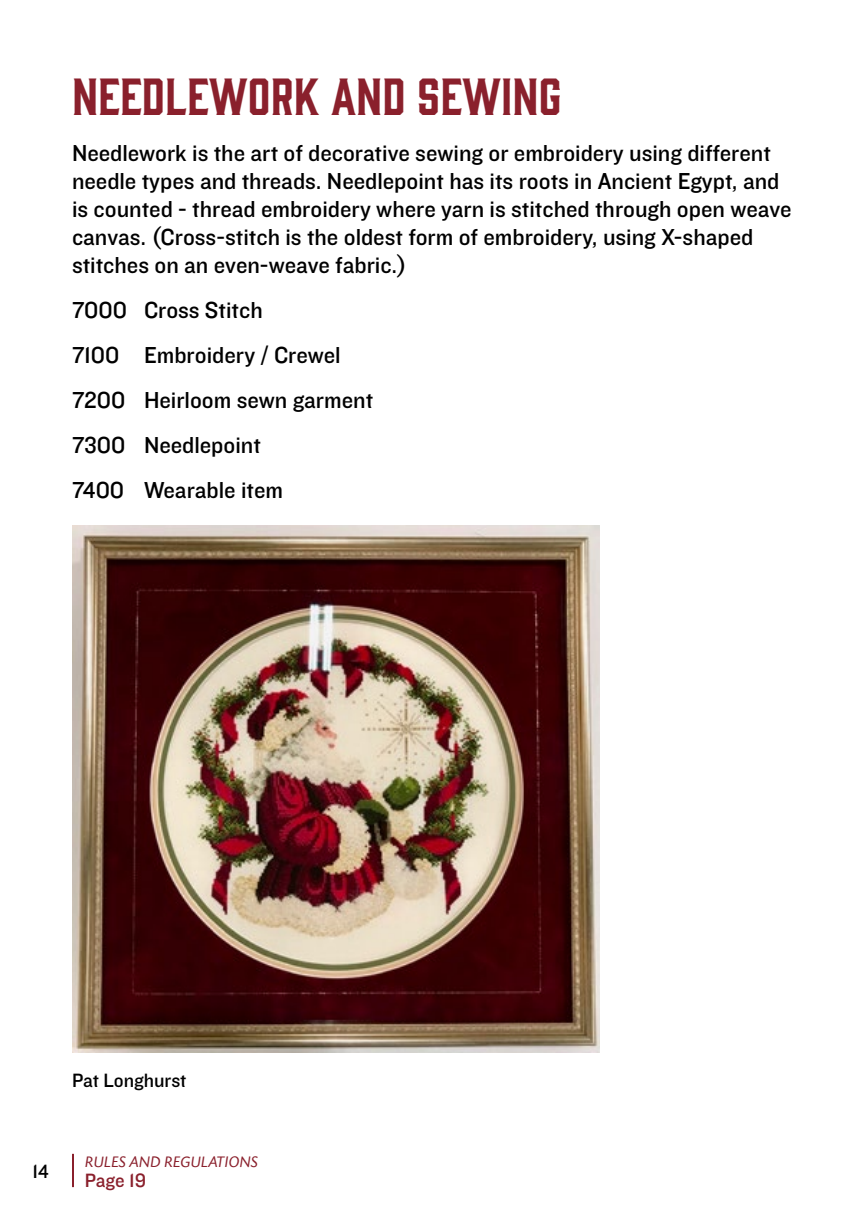
<style>
.page{position:relative;width:864px;height:1224px;background:#fff}
.page>*{position:absolute;margin:0;border:0;box-sizing:border-box;transform-origin:0 0}
.t1{font:48px "Gin";color:#8a202c}
.t2{font:24px/28px "Knockout 31 Junior Middlewt";color:#000}
.t3{font:20px "Knockout 31 Junior Middlewt";color:#000}
.t4{font:20px "Knockout 31 Junior Middlewt";color:#8a202c}
.t5{font:italic 16px "Today SB";color:#8a202c}
</style>
<div class="page">
<hr style="left:72px;top:1154px;width:2px;height:33px;background:#8a202c">
<img style="left:72px;top:525px;width:527px;height:528px">
<h1 class="t1" style="left:72px;top:63px;width:491px">NEEDLEWORK AND SEWING</h1>
<p class="t2" style="left:72px;top:137px;width:721px">Needlework is the art of decorative sewing or embroidery using different needle types and threads. Needlepoint has its roots in Ancient Egypt, and is counted - thread embroidery where yarn is stitched through open weave canvas. (Cross-stitch is the oldest form of embroidery, using X-shaped stitches on an even-weave fabric.)</p>
<p class="t2" style="left:72px;top:286px;width:303px;line-height:45px">7000 Cross Stitch<br>7100 Embroidery / Crewel<br>7200 Heirloom sewn garment<br>7300 Needlepoint<br>7400 Wearable item</p>
<p class="t3" style="left:72px;top:1066px;width:116px">Pat Longhurst</p>
<p class="t3" style="left:32px;top:1158px;width:18px">14</p>
<p class="t5" style="left:85px;top:1153px;width:175px">RULES AND REGULATIONS</p>
<p class="t4" style="left:85px;top:1166px;width:63px">Page 19</p>
</div>
